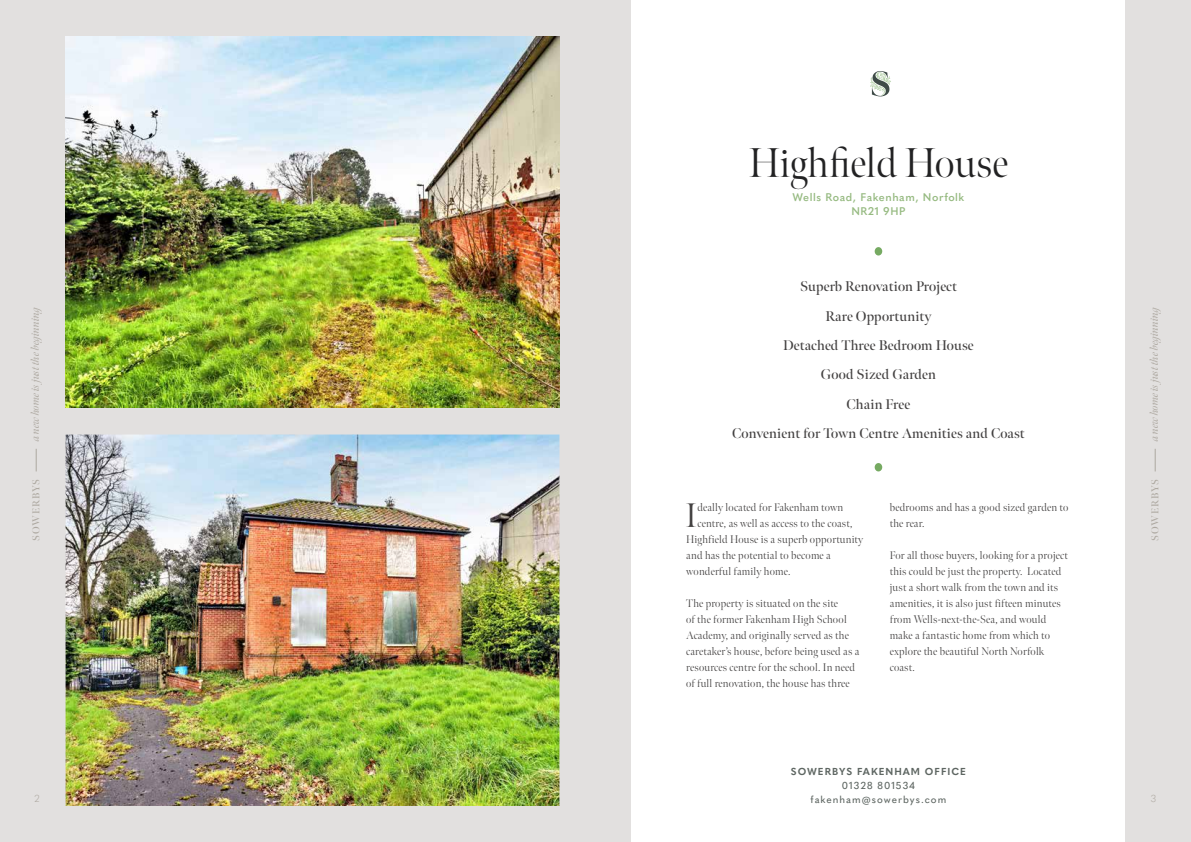
<style>
.page{position:relative;width:1191px;height:842px;background:#fff}
.page>*{position:absolute;margin:0;border:0;box-sizing:border-box;transform-origin:0 0}
.t1{font:300 41.5px "Meno Banner";color:#222223}
.t2{font:300 34px "Meno Banner";color:#434141}
.t3{font:600 14px/29.3px "Meno Banner";letter-spacing:.01em;color:#434141;text-align:center}
.t4{font:300 11px/16px "Meno Banner";letter-spacing:.02em;color:#434141}
.t5{font:italic 11px "Meno Banner";letter-spacing:-.01em;color:#ada8a0}
.t6{font:600 11px/14px "Quasimoda";letter-spacing:.05em;color:#96ba81;text-align:center}
.t7{font:500 10px/14px "Quasimoda";letter-spacing:.1em;color:#5e6662;text-align:center}
.t8{font:700 10px "Quasimoda";letter-spacing:.1em;color:#5e6662}
.t9{font:600 10px "Meno Banner";letter-spacing:.08em;color:#ada8a0}
.t10{font:300 10px "Quasimoda";color:#ada8a0}
</style>
<div class="page">
<div style="left:0;top:0;width:595px;height:842px;background:#e2e0df"></div>
<div style="left:595px;top:0;width:596px;height:842px;background:#e2e0df"></div>
<svg style="left:36px;top:449px;width:1px;height:22px"></svg>
<svg style="left:1155px;top:449px;width:1px;height:22px"></svg>
<img style="left:66px;top:36px;width:493px;height:371px">
<img style="left:66px;top:434px;width:493px;height:372px">
<div style="left:631px;top:0;width:494px;height:842px;background:#fff"></div>
<svg style="left:870px;top:71px;width:21px;height:25px"></svg>
<div style="left:874px;top:247px;width:8px;height:8px;background:#76aa62;border-radius:50%"></div>
<div style="left:874px;top:463px;width:8px;height:8px;background:#76aa62;border-radius:50%"></div>
<h1 class="t1" style="left:749px;top:138px;width:261px">Highfield House</h1>
<p class="t6" style="left:792px;top:190px;width:173px">Wells Road, Fakenham, Norfolk<br>NR21 9HP</p>
<p class="t3" style="left:732px;top:272px;width:294px">Superb Renovation Project<br>Rare Opportunity<br>Detached Three Bedroom House<br>Good Sized Garden<br>Chain Free<br>Convenient for Town Centre Amenities and Coast</p>
<p class="t5" style="left:29px;top:441px;width:138px;rotate:-90deg">a new home is just the beginning</p>
<p class="t5" style="left:1147px;top:441px;width:138px;rotate:-90deg">a new home is just the beginning</p>
<p class="t9" style="left:30px;top:541px;width:63px;rotate:-90deg">SOWERBYS</p>
<p class="t9" style="left:1149px;top:541px;width:63px;rotate:-90deg">SOWERBYS</p>
<h2 class="t2" style="left:685px;top:495px;width:13px">I</h2>
<p class="t4" style="left:697px;top:499px;width:147px">deally located for Fakenham town</p>
<p class="t4" style="left:889px;top:499px;width:180px">bedrooms and has a good sized garden to the rear.</p>
<p class="t4" style="left:889px;top:547px;width:180px">For all those buyers, looking for a project this could be just the property. Located just a short walk from the town and its amenities, it is also just fifteen minutes from Wells-next-the-Sea, and would make a fantastic home from which to explore the beautiful North Norfolk coast.</p>
<p class="t4" style="left:697px;top:515px;width:156px">centre, as well as access to the coast,</p>
<p class="t4" style="left:686px;top:531px;width:178px">Highfield House is a superb opportunity</p>
<p class="t4" style="left:686px;top:547px;width:146px">and has the potential to become a</p>
<p class="t4" style="left:686px;top:563px;width:106px">wonderful family home.</p>
<p class="t4" style="left:686px;top:595px;width:175px">The property is situated on the site<br>of the former Fakenham High School Academy, and originally served as the caretaker’s house, before being used as a resources centre for the school. In need of full renovation, the house has three</p>
<p class="t8" style="left:791px;top:764px;width:177px">SOWERBYS FAKENHAM OFFICE</p>
<p class="t7" style="left:810px;top:778px;width:137px">01328 801534 fakenham@sowerbys.com</p>
<p class="t10" style="left:35px;top:791px;width:7px">2</p>
<p class="t10" style="left:1150px;top:791px;width:7px">3</p>
</div>
